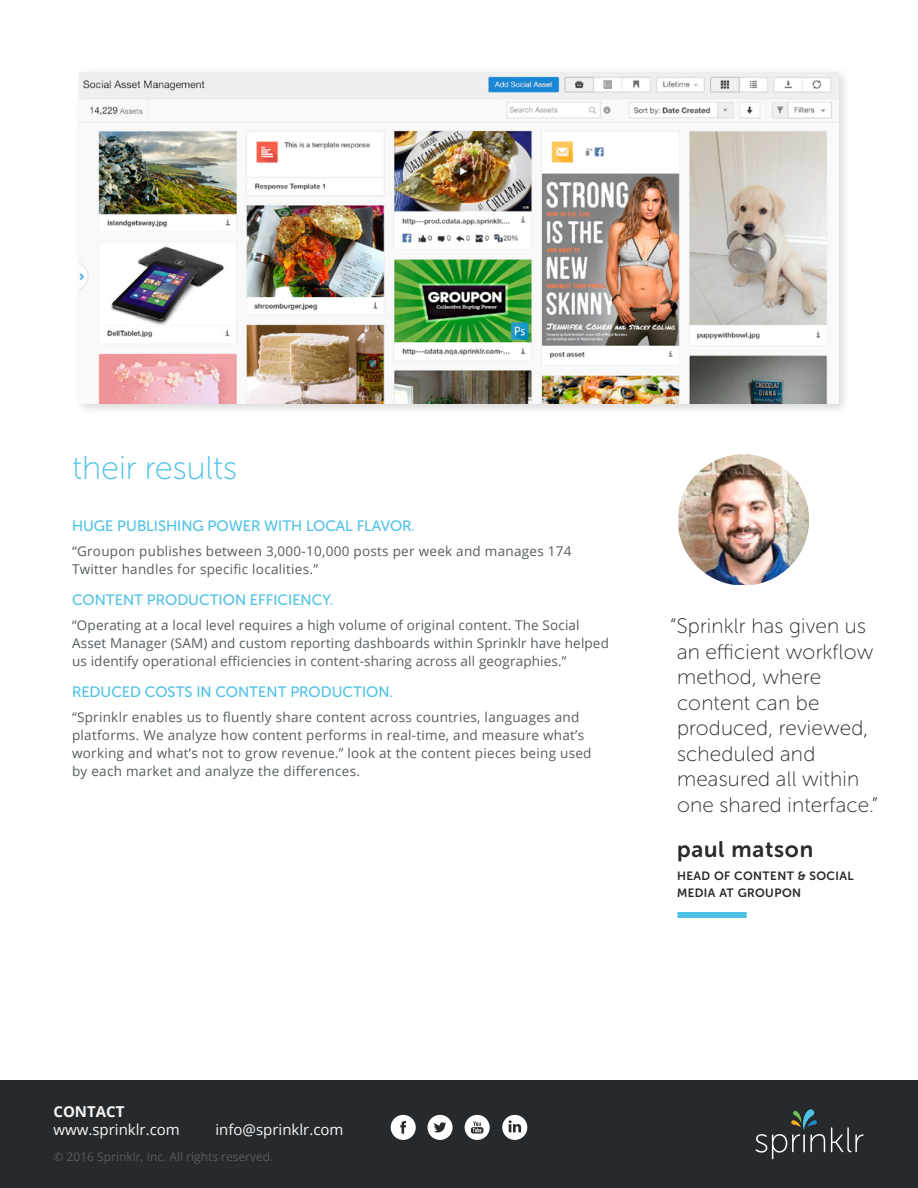
<style>
.page{position:relative;width:918px;height:1188px;background:#fff}
.page>*{position:absolute;margin:0;border:0;box-sizing:border-box;transform-origin:0 0}
.t1{font:33px "Museo Sans Rounded 100";color:#4fc2e6}
.t2{font:22.5px "Museo Sans Rounded 700";letter-spacing:.035em;color:#272a2d}
.t3{font:21px/25.5px "Museo Sans Rounded 100";letter-spacing:.01em;color:#272a2d}
.t4{font:15px "Museo Sans Rounded 500";color:#4fc2e6}
.t5{font:15px "Open Sans";color:#f7f6f5}
.t6{font:700 15px "Open Sans";color:#f7f6f5}
.t7{font:13.5px/18px "Open Sans";letter-spacing:.02em;color:#555c60}
.t8{font:12px "Open Sans";color:#555c60}
.t9{font:12px/16.5px "Museo Sans Rounded 700";letter-spacing:.035em;color:#272a2d}
</style>
<div class="page">
<div style="left:74px;top:67px;width:776px;height:349px;background:#000;opacity:.15"></div>
<img style="left:79px;top:72px;width:760px;height:332px">
<div style="left:0;top:1080px;width:918px;height:108px;background:#272a2d"></div>
<svg style="left:391px;top:1115px;width:25px;height:25px"></svg>
<svg style="left:428px;top:1115px;width:25px;height:25px"></svg>
<svg style="left:465px;top:1115px;width:25px;height:25px"></svg>
<svg style="left:502px;top:1115px;width:25px;height:25px"></svg>
<svg style="left:755px;top:1109px;width:109px;height:50px"></svg>
<img style="left:678px;top:454px;width:131px;height:131px">
<div style="left:677px;top:912px;width:70px;height:6px;background:#4fc2e6"></div>
<h1 class="t1" style="left:72px;top:450px;width:166px">their results</h1>
<p class="t4" style="left:72px;top:517px;width:344px">HUGE PUBLISHING POWER WITH LOCAL FLAVOR.</p>
<p class="t7" style="left:72px;top:541px;width:501px">“Groupon publishes between 3,000-10,000 posts per week and manages 174<br>Twitter handles for specific localities.”</p>
<p class="t4" style="left:72px;top:592px;width:263px">CONTENT PRODUCTION EFFICIENCY.</p>
<p class="t7" style="left:72px;top:616px;width:538px">“Operating at a local level requires a high volume of original content. The Social<br>Asset Manager (SAM) and custom reporting dashboards within Sprinklr have helped us identify operational efficiencies in content-sharing across all geographies.”</p>
<p class="t4" style="left:72px;top:684px;width:322px">REDUCED COSTS IN CONTENT PRODUCTION.</p>
<p class="t7" style="left:72px;top:708px;width:521px">“Sprinklr enables us to fluently share content across countries, languages and platforms. We analyze how content performs in real-time, and measure what’s working and what’s not to grow revenue.” look at the content pieces being used by each market and analyze the differences.</p>
<h3 class="t3" style="left:677px;top:614px;width:203px;text-indent:-7px">“Sprinklr has given us an efficient workflow method, where content can be produced, reviewed, scheduled and measured all within one shared interface.”</h3>
<h2 class="t2" style="left:677px;top:836px;width:138px">paul matson</h2>
<p class="t9" style="left:677px;top:868px;width:178px">HEAD OF CONTENT &amp; SOCIAL<br>MEDIA AT GROUPON</p>
<p class="t6" style="left:54px;top:1101px;width:72px">CONTACT</p>
<p class="t5" style="left:54px;top:1119px;width:128px">www.sprinklr.com</p>
<p class="t5" style="left:216px;top:1119px;width:130px">info@sprinklr.com</p>
<p class="t8" style="left:54px;top:1149px;width:221px">© 2016 Sprinklr, Inc. All rights reserved.</p>
</div>
